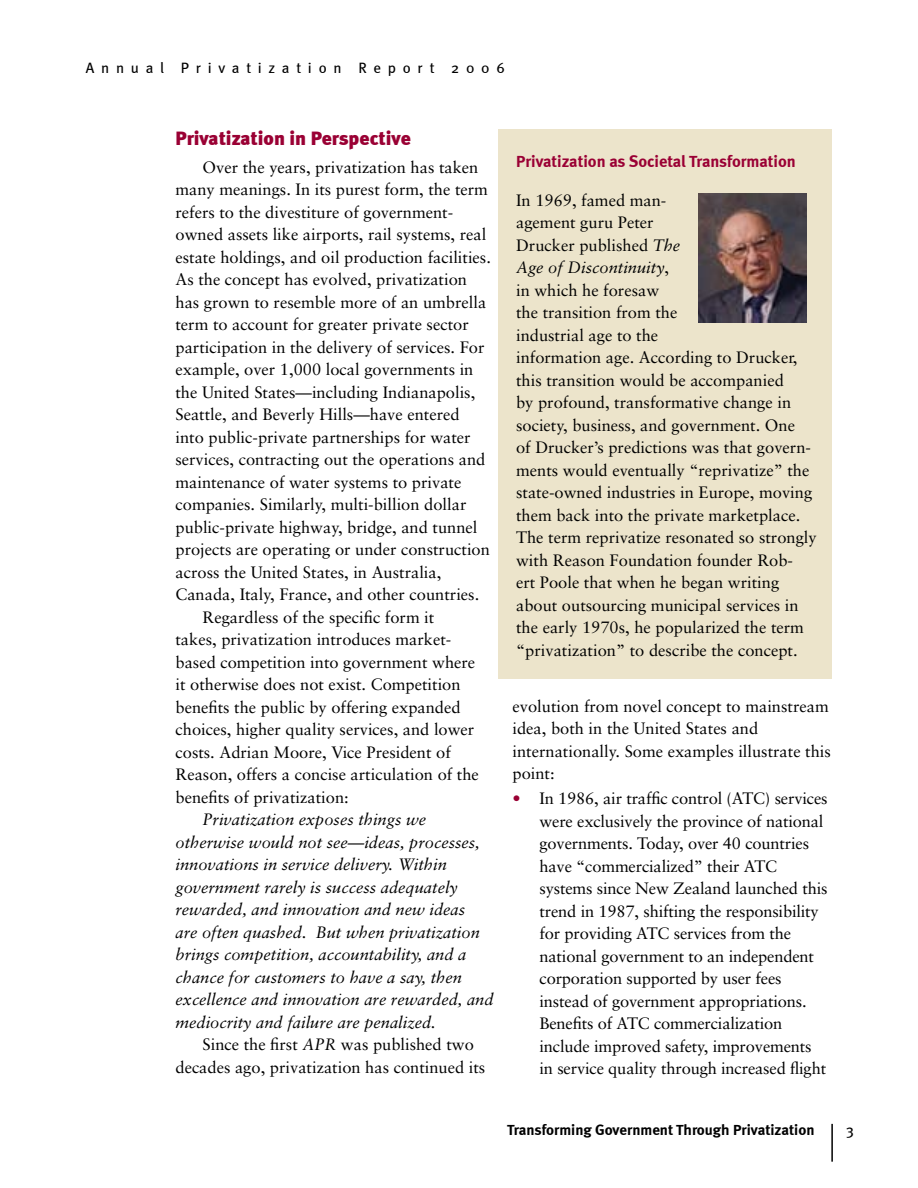
<style>
.page{position:relative;width:918px;height:1188px;background:#fff}
.page>*{position:absolute;margin:0;border:0;box-sizing:border-box;transform-origin:0 0}
.t1{font:900 19.5px "Meta";color:#9a0034}
.t2{font:16.5px/22.5px "Sabon";color:#000}
.t3{font:italic 16.5px/22.5px "Sabon";color:#000}
.t4{font:700 16.5px "Meta";color:#9a0034}
.t5{font:700 15px "Meta";color:#000}
.t6{font:15px "Meta";letter-spacing:.45em;color:#000}
.s1{font-style:italic}
.s2{color:#9a0034}
</style>
<div class="page">
<hr style="left:831px;top:1124px;width:2px;height:38px;background:#000">
<div style="left:498px;top:130px;width:334px;height:549px;background:#ece4cb"></div>
<img style="left:698px;top:194px;width:108px;height:128px">
<p class="t6" style="left:86px;top:59px;width:420px">Annual Privatization Report 2006</p>
<p class="t1" style="left:176px;top:126px;width:237px">Privatization in Perspective</p>
<p class="t2" style="left:202px;top:156px;width:277px">Over the years, privatization has taken</p>
<p class="t2" style="left:176px;top:178px;width:314px">many meanings. In its purest form, the term</p>
<p class="t2" style="left:176px;top:201px;width:279px">refers to the divestiture of government-</p>
<p class="t2" style="left:176px;top:223px;width:312px">owned assets like airports, rail systems, real</p>
<p class="t2" style="left:176px;top:246px;width:317px">estate holdings, and oil production facilities.</p>
<p class="t2" style="left:176px;top:268px;width:293px">As the concept has evolved, privatization</p>
<p class="t2" style="left:176px;top:291px;width:312px">has grown to resemble more of an umbrella</p>
<p class="t2" style="left:176px;top:313px;width:295px">term to account for greater private sector</p>
<p class="t2" style="left:176px;top:336px;width:310px">participation in the delivery of services. For</p>
<p class="t2" style="left:176px;top:358px;width:299px">example, over 1,000 local governments in</p>
<p class="t2" style="left:176px;top:381px;width:301px">the United States—including Indianapolis,</p>
<p class="t2" style="left:176px;top:403px;width:286px">Seattle, and Beverly Hills—have entered</p>
<p class="t2" style="left:176px;top:426px;width:297px">into public-private partnerships for water</p>
<p class="t2" style="left:176px;top:448px;width:311px">services, contracting out the operations and</p>
<p class="t2" style="left:176px;top:471px;width:287px">maintenance of water systems to private</p>
<p class="t2" style="left:176px;top:493px;width:292px">companies. Similarly, multi-billion dollar</p>
<p class="t2" style="left:176px;top:516px;width:303px">public-private highway, bridge, and tunnel</p>
<p class="t2" style="left:176px;top:538px;width:316px">projects are operating or under construction</p>
<p class="t2" style="left:176px;top:561px;width:267px">across the United States, in Australia,</p>
<p class="t2" style="left:176px;top:583px;width:305px">Canada, Italy, France, and other countries.</p>
<p class="t2" style="left:202px;top:606px;width:233px">Regardless of the specific form it</p>
<p class="t2" style="left:176px;top:628px;width:277px">takes, privatization introduces market-</p>
<p class="t2" style="left:176px;top:651px;width:301px">based competition into government where</p>
<p class="t2" style="left:176px;top:673px;width:287px">it otherwise does not exist. Competition</p>
<p class="t2" style="left:176px;top:696px;width:287px">benefits the public by offering expanded</p>
<p class="t2" style="left:176px;top:718px;width:300px">choices, higher quality services, and lower</p>
<p class="t2" style="left:176px;top:741px;width:277px">costs. Adrian Moore, Vice President of</p>
<p class="t2" style="left:176px;top:763px;width:305px">Reason, offers a concise articulation of the</p>
<p class="t2" style="left:176px;top:786px;width:175px">benefits of privatization:</p>
<p class="t3" style="left:176px;top:808px;width:320px;text-indent:27px">Privatization exposes things we otherwise would not see—ideas, processes, innovations in service delivery. Within government rarely is success adequately rewarded, and innovation and new ideas<br>are often quashed. But when privatization brings competition, accountability, and a chance for customers to have a say, then excellence and innovation are rewarded, and mediocrity and failure are penalized.</p>
<p class="t2" style="left:176px;top:1033px;width:311px;text-indent:27px">Since the first <span class="s1">APR</span> was published two decades ago, privatization has continued its</p>
<p class="t4" style="left:516px;top:151px;width:281px">Privatization as Societal Transformation</p>
<p class="t2" style="left:516px;top:188px;width:302px">In 1969, famed man-<br>agement guru Peter<br>Drucker published <span class="s1">The<br>Age of Discontinuity</span>,<br>in which he foresaw<br>the transition from the<br>industrial age to the<br>information age. According to Drucker, this transition would be accompanied<br>by profound, transformative change in society, business, and government. One<br>of Drucker’s predictions was that govern&shy;ments would eventually “reprivatize” the state-owned industries in Europe, moving them back into the private marketplace.<br>The term reprivatize resonated so strongly with Reason Foundation founder Rob-<br>ert Poole that when he began writing about outsourcing municipal services in the early 1970s, he popularized the term “privatization” to describe the concept.</p>
<p class="t2" style="left:513px;top:695px;width:320px">evolution from novel concept to mainstream idea, both in the United States and internationally. Some examples illustrate this point:</p>
<p class="t2" style="left:540px;top:787px;width:290px;text-indent:-27px"><span class="s2">•</span> In 1986, air traffic control (ATC) services were exclusively the province of national governments. Today, over 40 countries have “commercialized” their ATC systems since New Zealand launched this trend in 1987, shifting the responsibility for providing ATC services from the national government to an independent corporation supported by user fees instead of government appropriations.<br>Benefits of ATC commercialization include improved safety, improvements in service quality through increased flight</p>
<p class="t5" style="left:507px;top:1121px;width:309px">Transforming Government Through Privatization</p>
</div>
